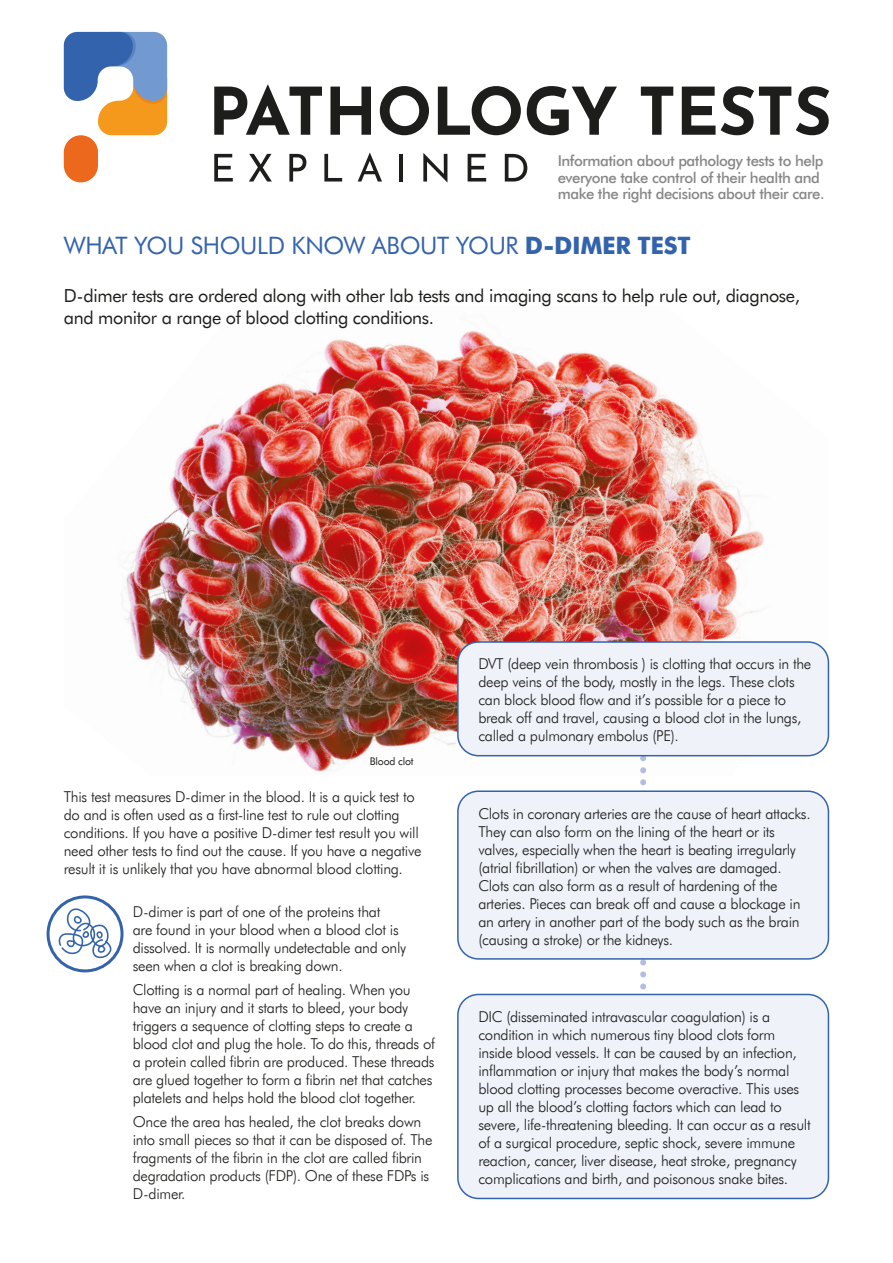
<style>
.page{position:relative;width:893px;height:1263px;background:#fff}
.page>*{position:absolute;margin:0;border:0;box-sizing:border-box;transform-origin:0 0}
.t1{font:24px "Futura BT";letter-spacing:-.015em;color:#3463ad}
.t2{font:18px/21.6px "Futura BT";letter-spacing:-.02em;color:#1d1d1b}
.t3{font:300 15px/18px "Futura BT";letter-spacing:-.02em;color:#1d1d1b}
.t4{font:500 15px/16.5px "Futura BT";letter-spacing:-.03em;color:#878787}
.t5{font:10.5px "Futura BT";letter-spacing:-.02em;color:#1d1d1b}
.s1{font-weight:800}
</style>
<div class="page">
<img style="left:121px;top:331px;width:708px;height:441px">
<svg style="left:640px;top:756px;width:6px;height:238px"></svg>
<div style="left:458px;top:994px;width:370px;height:204px;background:#f0f2fa;border-radius:21px"></div>
<div style="left:457px;top:994px;width:372px;height:205px;border:2px solid #3463ad;border-radius:21px"></div>
<div style="left:458px;top:642px;width:370px;height:114px;background:#f0f2fa;border-radius:21px"></div>
<div style="left:457px;top:641px;width:372px;height:115px;border:2px solid #3463ad;border-radius:21px"></div>
<div style="left:458px;top:791px;width:370px;height:168px;background:#f0f2fa;border-radius:21px"></div>
<div style="left:457px;top:790px;width:372px;height:170px;border:2px solid #3463ad;border-radius:21px"></div>
<svg style="left:48px;top:897px;width:74px;height:74px"></svg>
<div style="left:47px;top:895px;width:77px;height:77px;border:3px solid #3463ad;border-radius:50%"></div>
<svg style="left:58px;top:908px;width:54px;height:51px"></svg>
<svg style="left:214px;top:154px;width:19px;height:28px"></svg>
<svg style="left:249px;top:154px;width:23px;height:28px"></svg>
<svg style="left:289px;top:154px;width:17px;height:28px"></svg>
<svg style="left:324px;top:154px;width:18px;height:28px"></svg>
<svg style="left:358px;top:153px;width:24px;height:29px"></svg>
<hr style="left:399px;top:154px;width:4px;height:28px;background:#1d1d1b">
<svg style="left:423px;top:153px;width:24px;height:29px"></svg>
<svg style="left:468px;top:154px;width:18px;height:28px"></svg>
<svg style="left:505px;top:154px;width:22px;height:28px"></svg>
<svg style="left:214px;top:85px;width:108px;height:50px"></svg>
<svg style="left:330px;top:87px;width:41px;height:48px"></svg>
<svg style="left:380px;top:86px;width:49px;height:49px"></svg>
<svg style="left:438px;top:86px;width:83px;height:49px"></svg>
<svg style="left:527px;top:86px;width:90px;height:49px"></svg>
<svg style="left:641px;top:87px;width:32px;height:48px"></svg>
<svg style="left:682px;top:86px;width:147px;height:49px"></svg>
<svg style="left:64px;top:32px;width:103px;height:150px"></svg>
<p class="t4" style="left:558px;top:152px;width:268px">Information about pathology tests to help everyone take control of their health and make the right decisions about their care.</p>
<p class="t1" style="left:64px;top:230px;width:628px">WHAT YOU SHOULD KNOW ABOUT YOUR <span class="s1">D-DIMER TEST</span></p>
<p class="t2" style="left:64px;top:285px;width:738px">D-dimer tests are ordered along with other lab tests and imaging scans to help rule out, diagnose, and monitor a range of blood clotting conditions.</p>
<p class="t5" style="left:370px;top:754px;width:45px">Blood clot</p>
<p class="t3" style="left:64px;top:787px;width:359px">This test measures D-dimer in the blood. It is a quick test to do and is often used as a first-line test to rule out clotting conditions. If you have a positive D-dimer test result you will need other tests to find out the cause. If you have a negative result it is unlikely that you have abnormal blood clotting.</p>
<p class="t3" style="left:133px;top:902px;width:275px">D-dimer is part of one of the proteins that<br>are found in your blood when a blood clot is dissolved. It is normally undetectable and only seen when a clot is breaking down.</p>
<p class="t3" style="left:133px;top:980px;width:304px">Clotting is a normal part of healing. When you have an injury and it starts to bleed, your body triggers a sequence of clotting steps to create a blood clot and plug the hole. To do this, threads of a protein called fibrin are produced. These threads are glued together to form a fibrin net that catches platelets and helps hold the blood clot together.</p>
<p class="t3" style="left:133px;top:1113px;width:301px">Once the area has healed, the clot breaks down into small pieces so that it can be disposed of. The fragments of the fibrin in the clot are called fibrin degradation products (FDP). One of these FDPs is D-dimer.</p>
<p class="t3" style="left:478px;top:655px;width:334px">DVT (deep vein thrombosis ) is clotting that occurs in the deep veins of the body, mostly in the legs. These clots can block blood flow and it’s possible for a piece to break off and travel, causing a blood clot in the lungs, called a pulmonary embolus (PE).</p>
<p class="t3" style="left:478px;top:804px;width:334px">Clots in coronary arteries are the cause of heart attacks.<br>They can also form on the lining of the heart or its valves, especially when the heart is beating irregularly (atrial fibrillation) or when the valves are damaged.<br>Clots can also form as a result of hardening of the arteries. Pieces can break off and cause a blockage in an artery in another part of the body such as the brain (causing a stroke) or the kidneys.</p>
<p class="t3" style="left:478px;top:1007px;width:334px">DIC (disseminated intravascular coagulation) is a condition in which numerous tiny blood clots form inside blood vessels. It can be caused by an infection, inflammation or injury that makes the body’s normal blood clotting processes become overactive. This uses up all the blood’s clotting factors which can lead to severe, life-threatening bleeding. It can occur as a result of a surgical procedure, septic shock, severe immune reaction, cancer, liver disease, heat stroke, pregnancy complications and birth, and poisonous snake bites.</p>
</div>
